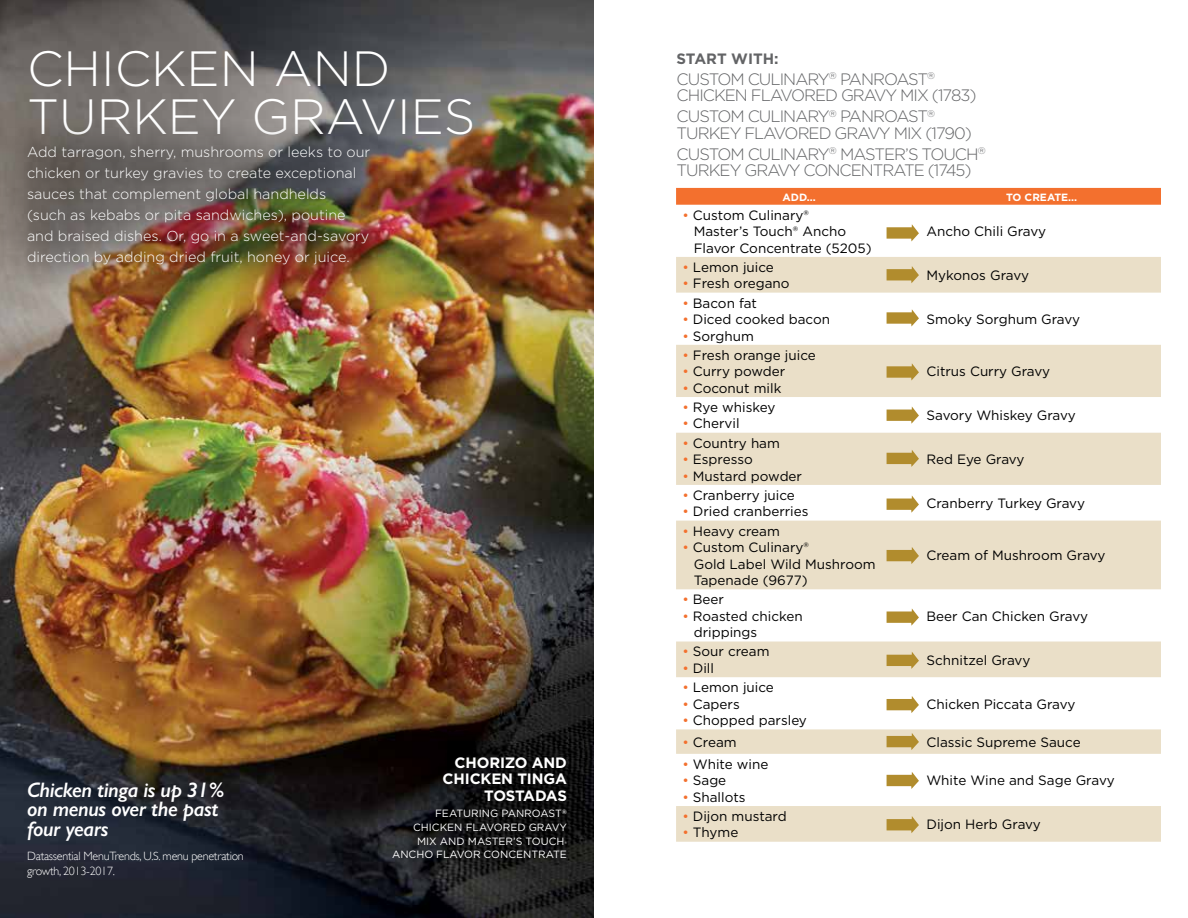
<style>
.page{position:relative;width:1188px;height:918px;background:#fff}
.page>*{position:absolute;margin:0;border:0;box-sizing:border-box;transform-origin:0 0}
.t1{font:300 49.5px/48px "Gotham";color:#fff}
.t2{font:italic 600 21px/19.5px "Gill Sans";letter-spacing:-.02em;color:#fff}
.t3{font:300 16.5px/16.5px "Gotham";letter-spacing:-.06em;color:#636466}
.t4{font:700 15px/16.5px "Gotham";letter-spacing:-.01em;color:#fff;text-align:right}
.t5{font:700 15px "Gotham";color:#636466}
.t6{font:300 14.4px/21px "Gotham";color:#fff}
.t7{font:13.5px/16.5px "Gotham";color:#000}
.t8{font:300 12px/15px "Gill Sans";letter-spacing:-.02em;color:#fff}
.t9{font:10.5px/13.5px "Gotham";color:#fff;text-align:right}
.t10{font:700 10.5px "Gotham";color:#fff}
.s1{color:#f3702e}
</style>
<div class="page">
<img style="left:0;top:0;width:594px;height:918px">
<div style="left:0;top:116px;width:399px;height:178px;background:#000;opacity:.45"></div>
<div style="left:382px;top:745px;width:197px;height:126px;background:#000;opacity:.93"></div>
<div style="left:676px;top:188px;width:485px;height:17px;background:#f3702e"></div>
<svg style="left:676px;top:257px;width:485px;height:585px;fill:#eadfc8"></svg>
<svg style="left:887px;top:224px;width:32px;height:17px"></svg>
<svg style="left:887px;top:309px;width:32px;height:18px"></svg>
<svg style="left:887px;top:363px;width:32px;height:18px"></svg>
<svg style="left:887px;top:406px;width:32px;height:18px"></svg>
<svg style="left:887px;top:450px;width:32px;height:17px"></svg>
<svg style="left:887px;top:495px;width:32px;height:18px"></svg>
<svg style="left:887px;top:547px;width:32px;height:17px"></svg>
<svg style="left:887px;top:608px;width:32px;height:18px"></svg>
<svg style="left:887px;top:652px;width:32px;height:17px"></svg>
<svg style="left:887px;top:696px;width:32px;height:17px"></svg>
<svg style="left:887px;top:733px;width:32px;height:17px"></svg>
<svg style="left:887px;top:772px;width:32px;height:17px"></svg>
<svg style="left:887px;top:816px;width:32px;height:17px"></svg>
<svg style="left:887px;top:266px;width:32px;height:17px"></svg>
<h1 class="t1" style="left:27px;top:43px;width:450px">CHICKEN AND<br>TURKEY GRAVIES</h1>
<p class="t6" style="left:27px;top:141px;width:345px">Add tarragon, sherry, mushrooms or leeks to our chicken or turkey gravies to create exceptional sauces that complement global handhelds<br>(such as kebabs or pita sandwiches), poutine and braised dishes. Or, go in a sweet-and-savory direction by adding dried fruit, honey or juice.</p>
<h2 class="t2" style="left:27px;top:779px;width:198px">Chicken tinga is up 31% on menus over the past four years</h2>
<p class="t8" style="left:27px;top:848px;width:218px">Datassential MenuTrends, U.S. menu penetration growth, 2013-2017.</p>
<p class="t4" style="left:443px;top:754px;width:126px">CHORIZO AND<br>CHICKEN TINGA<br>TOSTADAS</p>
<p class="t9" style="left:392px;top:807px;width:176px">FEATURING PANROAST<sup>®<br></sup>CHICKEN FLAVORED GRAVY<br>MIX AND MASTER’S TOUCH<sub>®<br></sub>ANCHO FLAVOR CONCENTRATE</p>
<p class="t5" style="left:677px;top:49px;width:104px">START WITH:</p>
<p class="t3" style="left:677px;top:70px;width:302px">CUSTOM CULINARY<sup>®</sup> PANROAST<sup>®<br></sup>CHICKEN FLAVORED GRAVY MIX (1783)</p>
<p class="t3" style="left:677px;top:108px;width:297px">CUSTOM CULINARY<sup>®</sup> PANROAST<sup>®<br></sup>TURKEY FLAVORED GRAVY MIX (1790)</p>
<p class="t3" style="left:677px;top:145px;width:311px">CUSTOM CULINARY<sup>®</sup> MASTER’S TOUCH<sup>®<br></sup>TURKEY GRAVY CONCENTRATE (1745)</p>
<p class="t10" style="left:783px;top:190px;width:35px">ADD...</p>
<p class="t10" style="left:1006px;top:190px;width:73px">TO CREATE...</p>
<p class="t7" style="left:694px;top:206px;width:179px;text-indent:-11px"><span class="s1">•</span> Custom Culinary®<br>Master’s Touch® Ancho<br>Flavor Concentrate (5205)</p>
<p class="t7" style="left:927px;top:223px;width:121px">Ancho Chili Gravy</p>
<p class="t7" style="left:682px;top:259px;width:93px"><span class="s1">•</span> Lemon juice</p>
<p class="t7" style="left:682px;top:275px;width:109px"><span class="s1">•</span> Fresh oregano</p>
<p class="t7" style="left:682px;top:294px;width:76px"><span class="s1">•</span> Bacon fat</p>
<p class="t7" style="left:682px;top:311px;width:149px"><span class="s1">•</span> Diced cooked bacon</p>
<p class="t7" style="left:682px;top:327px;width:73px"><span class="s1">•</span> Sorghum</p>
<p class="t7" style="left:682px;top:346px;width:135px"><span class="s1">•</span> Fresh orange juice</p>
<p class="t7" style="left:682px;top:363px;width:104px"><span class="s1">•</span> Curry powder</p>
<p class="t7" style="left:682px;top:379px;width:101px"><span class="s1">•</span> Coconut milk</p>
<p class="t7" style="left:682px;top:399px;width:95px"><span class="s1">•</span> Rye whiskey</p>
<p class="t7" style="left:682px;top:415px;width:59px"><span class="s1">•</span> Chervil</p>
<p class="t7" style="left:682px;top:434px;width:99px"><span class="s1">•</span> Country ham</p>
<p class="t7" style="left:682px;top:451px;width:72px"><span class="s1">•</span> Espresso</p>
<p class="t7" style="left:682px;top:467px;width:121px"><span class="s1">•</span> Mustard powder</p>
<p class="t7" style="left:682px;top:487px;width:114px"><span class="s1">•</span> Cranberry juice</p>
<p class="t7" style="left:682px;top:503px;width:128px"><span class="s1">•</span> Dried cranberries</p>
<p class="t7" style="left:927px;top:267px;width:104px">Mykonos Gravy</p>
<p class="t7" style="left:927px;top:311px;width:155px">Smoky Sorghum Gravy</p>
<p class="t7" style="left:927px;top:363px;width:125px">Citrus Curry Gravy</p>
<p class="t7" style="left:927px;top:407px;width:151px">Savory Whiskey Gravy</p>
<p class="t7" style="left:927px;top:451px;width:100px">Red Eye Gravy</p>
<p class="t7" style="left:927px;top:495px;width:160px">Cranberry Turkey Gravy</p>
<p class="t7" style="left:682px;top:522px;width:99px"><span class="s1">•</span> Heavy cream</p>
<p class="t7" style="left:694px;top:539px;width:183px;text-indent:-11px"><span class="s1">•</span> Custom Culinary®<br>Gold Label Wild Mushroom<br>Tapenade (9677)</p>
<p class="t7" style="left:927px;top:547px;width:181px">Cream of Mushroom Gravy</p>
<p class="t7" style="left:682px;top:591px;width:43px"><span class="s1">•</span> Beer</p>
<p class="t7" style="left:694px;top:607px;width:111px;text-indent:-11px"><span class="s1">•</span> Roasted chicken drippings</p>
<p class="t7" style="left:927px;top:607px;width:163px">Beer Can Chicken Gravy</p>
<p class="t7" style="left:682px;top:643px;width:89px"><span class="s1">•</span> Sour cream</p>
<p class="t7" style="left:682px;top:660px;width:33px"><span class="s1">•</span> Dill</p>
<p class="t7" style="left:927px;top:651px;width:105px">Schnitzel Gravy</p>
<p class="t7" style="left:682px;top:679px;width:93px"><span class="s1">•</span> Lemon juice</p>
<p class="t7" style="left:682px;top:695px;width:59px"><span class="s1">•</span> Capers</p>
<p class="t7" style="left:682px;top:712px;width:126px"><span class="s1">•</span> Chopped parsley</p>
<p class="t7" style="left:927px;top:695px;width:151px">Chicken Piccata Gravy</p>
<p class="t7" style="left:682px;top:734px;width:56px"><span class="s1">•</span> Cream</p>
<p class="t7" style="left:927px;top:734px;width:156px">Classic Supreme Sauce</p>
<p class="t7" style="left:682px;top:755px;width:87px"><span class="s1">•</span> White wine</p>
<p class="t7" style="left:682px;top:772px;width:45px"><span class="s1">•</span> Sage</p>
<p class="t7" style="left:682px;top:788px;width:65px"><span class="s1">•</span> Shallots</p>
<p class="t7" style="left:927px;top:772px;width:190px">White Wine and Sage Gravy</p>
<p class="t7" style="left:682px;top:808px;width:106px"><span class="s1">•</span> Dijon mustard</p>
<p class="t7" style="left:682px;top:824px;width:57px"><span class="s1">•</span> Thyme</p>
<p class="t7" style="left:927px;top:816px;width:116px">Dijon Herb Gravy</p>
</div>
